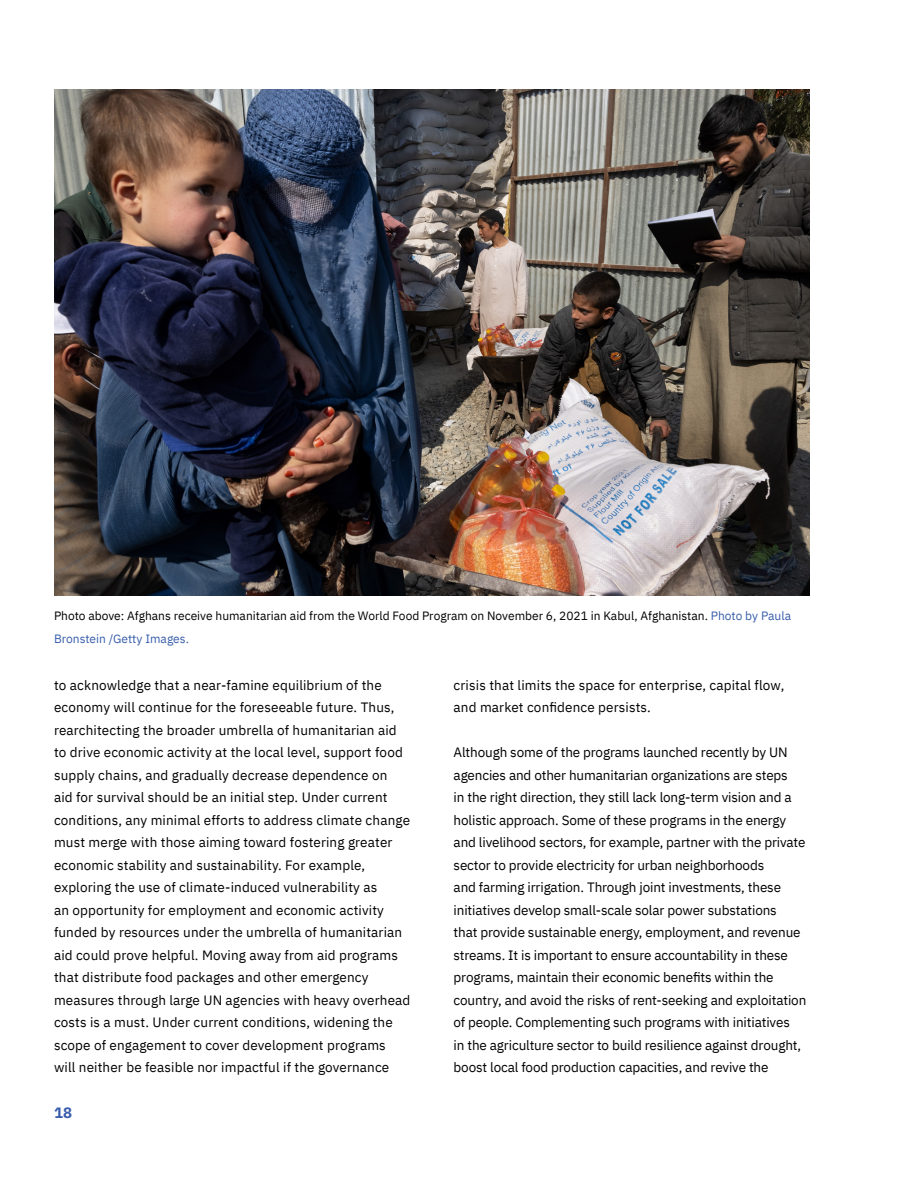
<style>
.page{position:relative;width:918px;height:1188px;background:#fff}
.page>*{position:absolute;margin:0;border:0;box-sizing:border-box;transform-origin:0 0}
.t1{font:700 15px "IBM Plex Mono";color:#385eab}
.t2{font:13.5px/22.5px "IBM Plex Sans";letter-spacing:.005em;color:#000}
.t3{font:12px/22.5px "IBM Plex Sans";color:#000}
.s1{color:#385eab}
</style>
<div class="page">
<img style="left:54px;top:90px;width:756px;height:505px">
<p class="t3" style="left:54px;top:604px;width:739px">Photo above: Afghans receive humanitarian aid from the World Food Program on November 6, 2021 in Kabul, Afghanistan. <span class="s1">Photo by Paula<br>Bronstein /Getty Images.</span></p>
<p class="t2" style="left:54px;top:673px;width:358px">to acknowledge that a near-famine equilibrium of the economy will continue for the foreseeable future. Thus, rearchitecting the broader umbrella of humanitarian aid to drive economic activity at the local level, support food supply chains, and gradually decrease dependence on<br>aid for survival should be an initial step. Under current conditions, any minimal efforts to address climate change must merge with those aiming toward fostering greater economic stability and sustainability. For example, exploring the use of climate-induced vulnerability as<br>an opportunity for employment and economic activity funded by resources under the umbrella of humanitarian aid could prove helpful. Moving away from aid programs that distribute food packages and other emergency measures through large UN agencies with heavy overhead costs is a must. Under current conditions, widening the scope of engagement to cover development programs will neither be feasible nor impactful if the governance</p>
<p class="t2" style="left:454px;top:673px;width:332px">crisis that limits the space for enterprise, capital flow, and market confidence persists.</p>
<p class="t2" style="left:454px;top:740px;width:354px">Although some of the programs launched recently by UN agencies and other humanitarian organizations are steps<br>in the right direction, they still lack long-term vision and a holistic approach. Some of these programs in the energy and livelihood sectors, for example, partner with the private sector to provide electricity for urban neighborhoods<br>and farming irrigation. Through joint investments, these initiatives develop small-scale solar power substations<br>that provide sustainable energy, employment, and revenue streams. It is important to ensure accountability in these programs, maintain their economic benefits within the country, and avoid the risks of rent-seeking and exploitation of people. Complementing such programs with initiatives<br>in the agriculture sector to build resilience against drought, boost local food production capacities, and revive the</p>
<p class="t1" style="left:54px;top:1101px;width:19px">18</p>
</div>
